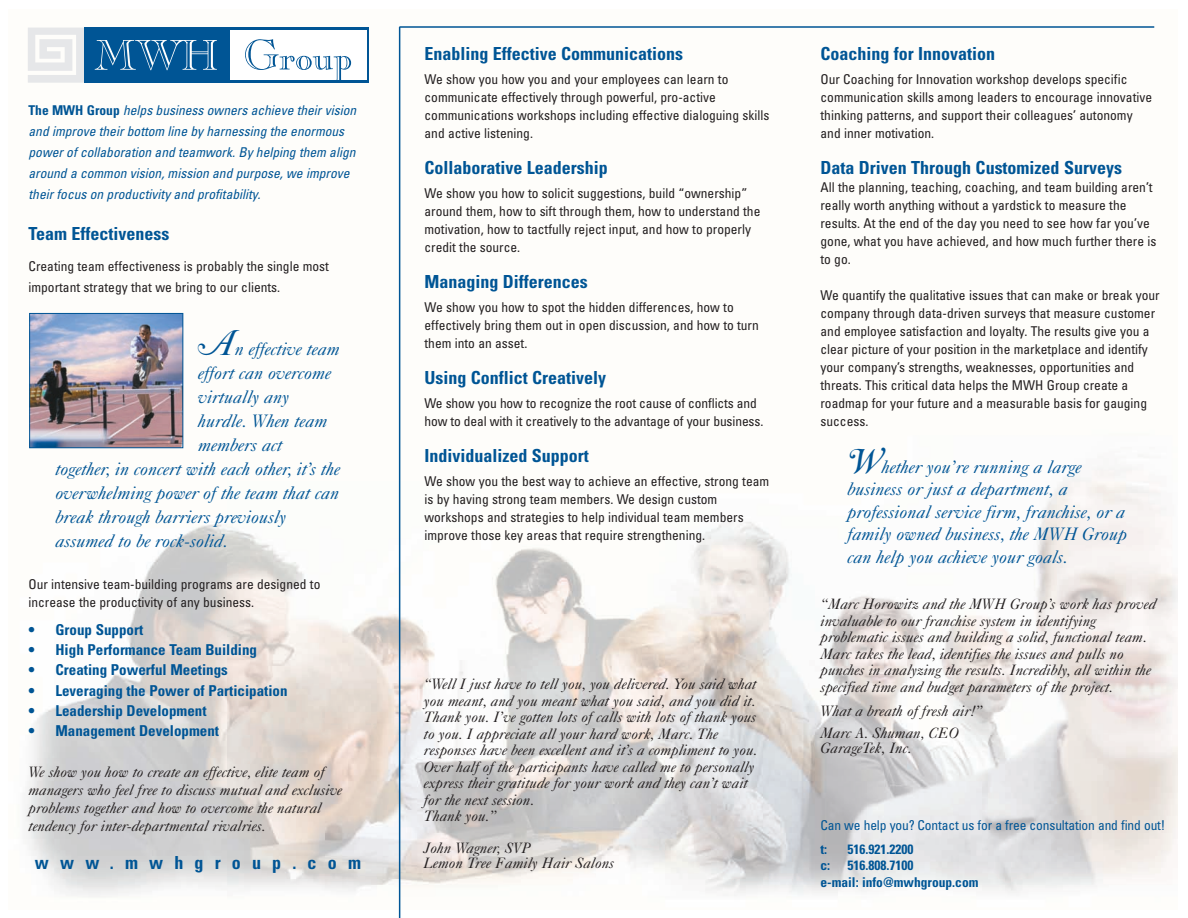
<style>
.page{position:relative;width:1188px;height:918px;background:#fff}
.page>*{position:absolute;margin:0;border:0;box-sizing:border-box;transform-origin:0 0}
.t1{font:italic 18px/22.5px "Caslon Five Forty";color:#005595}
.t2{font:700 condensed 18px "Univers";color:#005595}
.t3{font:700 condensed 18px "Univers";letter-spacing:.62em;color:#005595}
.t4{font:italic 15px/16.5px "Caslon Five Forty";color:#231f20}
.t5{font:700 condensed 15px "Univers";color:#005595}
.t6{font:condensed 13.5px/18px "Univers";color:#231f20}
.t7{font:italic condensed 13.5px/21px "Univers";color:#005595}
.t8{font:condensed 13.5px "Univers";letter-spacing:-.01em;color:#005595}
.t9{font:700 condensed 13.5px/16.5px "Univers";color:#005595}
.s1{font-weight:700;font-style:normal}
.s2{font-family:"Caslon No 540 Swa Alt D";font-size:36px}
</style>
<div class="page">
<img style="left:25px;top:26px;width:1152px;height:884px">
<svg style="left:28px;top:28px;width:56px;height:55px"></svg>
<div style="left:84px;top:28px;width:285px;height:55px;background:#005595"></div>
<svg style="left:95px;top:40px;width:122px;height:30px"></svg>
<div style="left:230px;top:30px;width:136px;height:50px;background:#fff"></div>
<svg style="left:245px;top:39px;width:106px;height:41px"></svg>
<img style="left:31px;top:315px;width:150px;height:131px">
<div style="left:29px;top:313px;width:154px;height:135px;border:1px solid #005595"></div>
<hr style="left:399px;top:26px;width:755px;height:2px;background:#005595">
<hr style="left:399px;top:27px;width:1px;height:891px;background:#005595">
<p class="t7" style="left:28px;top:101px;width:329px"><span class="s1">The MWH Group</span> helps business owners achieve their vision and improve their bottom line by harnessing the enormous power of collaboration and teamwork. By helping them align around a common vision, mission and purpose, we improve their focus on productivity and profitability.</p>
<h1 class="t2" style="left:28px;top:227px;width:143px">Team Effectiveness</h1>
<p class="t6" style="left:28px;top:257px;width:302px;line-height:21px">Creating team effectiveness is probably the single most important strategy that we bring to our clients.</p>
<h1 class="t1" style="left:198px;top:340px;width:143px"><span class="s2">A</span>n effective team</h1>
<h1 class="t1" style="left:198px;top:364px;width:134px">effort can overcome</h1>
<h1 class="t1" style="left:198px;top:388px;width:92px">virtually any</h1>
<h1 class="t1" style="left:198px;top:412px;width:131px">hurdle. When team</h1>
<h1 class="t1" style="left:198px;top:436px;width:85px">members act</h1>
<h1 class="t1" style="left:56px;top:460px;width:286px">together, in concert with each other, it’s the</h1>
<h1 class="t1" style="left:56px;top:483px;width:285px">overwhelming power of the team that can</h1>
<h1 class="t1" style="left:56px;top:507px;width:232px">break through barriers previously</h1>
<h1 class="t1" style="left:56px;top:531px;width:174px">assumed to be rock-solid.</h1>
<p class="t6" style="left:28px;top:576px;width:293px">Our intensive team-building programs are designed to increase the productivity of any business.</p>
<p class="t5" style="left:28px;top:624px;width:116px">• Group Support</p>
<p class="t5" style="left:28px;top:644px;width:230px">• High Performance Team Building</p>
<p class="t5" style="left:28px;top:664px;width:201px">• Creating Powerful Meetings</p>
<p class="t5" style="left:28px;top:685px;width:261px">• Leveraging the Power of Participation</p>
<p class="t5" style="left:28px;top:705px;width:180px">• Leadership Development</p>
<p class="t5" style="left:28px;top:725px;width:192px">• Management Development</p>
<p class="t4" style="left:28px;top:764px;width:315px;line-height:18px">We show you how to create an effective, elite team of managers who feel free to discuss mutual and exclusive problems together and how to overcome the natural tendency for inter-departmental rivalries.</p>
<h1 class="t3" style="left:35px;top:856px;width:328px">www.mwhgroup.com</h1>
<h1 class="t2" style="left:424px;top:47px;width:260px">Enabling Effective Communications</h1>
<p class="t6" style="left:424px;top:72px;width:346px">We show you how you and your employees can learn to communicate effectively through powerful, pro-active communications workshops including effective dialoguing skills and active listening.</p>
<h1 class="t2" style="left:424px;top:161px;width:185px">Collaborative Leadership</h1>
<p class="t6" style="left:424px;top:186px;width:337px">We show you how to solicit suggestions, build “ownership” around them, how to sift through them, how to understand the motivation, how to tactfully reject input, and how to properly credit the source.</p>
<h1 class="t2" style="left:424px;top:275px;width:165px">Managing Differences</h1>
<p class="t6" style="left:424px;top:300px;width:336px">We show you how to spot the hidden differences, how to effectively bring them out in open discussion, and how to turn them into an asset.</p>
<h1 class="t2" style="left:424px;top:371px;width:183px">Using Conflict Creatively</h1>
<p class="t6" style="left:424px;top:396px;width:340px">We show you how to recognize the root cause of conflicts and how to deal with it creatively to the advantage of your business.</p>
<h1 class="t2" style="left:424px;top:449px;width:166px">Individualized Support</h1>
<p class="t6" style="left:424px;top:474px;width:346px">We show you the best way to achieve an effective, strong team is by having strong team members. We design custom workshops and strategies to help individual team members improve those key areas that require strengthening.</p>
<p class="t4" style="left:424px;top:677px;width:335px">“Well I just have to tell you, you delivered. You said what you meant, and you meant what you said, and you did it.<br>Thank you. I’ve gotten lots of calls with lots of thank yous to you. I appreciate all your hard work, Marc. The responses have been excellent and it’s a compliment to you.<br>Over half of the participants have called me to personally express their gratitude for your work and they can’t wait for the next session.<br>Thank you.”</p>
<p class="t4" style="left:424px;top:842px;width:192px;line-height:15px">John Wagner, SVP<br>Lemon Tree Family Hair Salons</p>
<h1 class="t2" style="left:820px;top:47px;width:176px">Coaching for Innovation</h1>
<p class="t6" style="left:820px;top:72px;width:333px">Our Coaching for Innovation workshop develops specific communication skills among leaders to encourage innovative thinking patterns, and support their colleagues’ autonomy and inner motivation.</p>
<h1 class="t2" style="left:820px;top:161px;width:303px">Data Driven Through Customized Surveys</h1>
<p class="t6" style="left:820px;top:180px;width:337px">All the planning, teaching, coaching, and team building aren’t really worth anything without a yardstick to measure the results. At the end of the day you need to see how far you’ve gone, what you have achieved, and how much further there is to go.</p>
<p class="t6" style="left:820px;top:288px;width:341px">We quantify the qualitative issues that can make or break your company through data-driven surveys that measure customer and employee satisfaction and loyalty. The results give you a clear picture of your position in the marketplace and identify your company’s strengths, weaknesses, opportunities and threats. This critical data helps the MWH Group create a roadmap for your future and a measurable basis for gauging success.</p>
<h1 class="t1" style="left:847px;top:457px;width:281px"><span class="s2">W</span>hether you’re running a large business or just a department, a professional service firm, franchise, or a family owned business, the MWH Group can help you achieve your goals.</h1>
<p class="t4" style="left:820px;top:598px;width:337px">“Marc Horowitz and the MWH Group’s work has proved invaluable to our franchise system in identifying problematic issues and building a solid, functional team.<br>Marc takes the lead, identifies the issues and pulls no punches in analyzing the results. Incredibly, all within the specified time and budget parameters of the project.</p>
<p class="t4" style="left:820px;top:701px;width:164px;line-height:22.5px">What a breath of fresh air!”<br>Marc A. Shuman, CEO</p>
<p class="t4" style="left:820px;top:742px;width:93px">GarageTek, Inc.</p>
<p class="t8" style="left:820px;top:820px;width:346px">Can we help you? Contact us for a free consultation and find out!</p>
<p class="t9" style="left:820px;top:842px;width:8px">t:</p>
<p class="t9" style="left:848px;top:842px;width:67px">516.921.2200</p>
<p class="t9" style="left:820px;top:858px;width:11px">c:</p>
<p class="t9" style="left:820px;top:858px;width:160px;text-indent:27px">516.808.7100<br>e-mail: info@mwhgroup.com</p>
</div>
